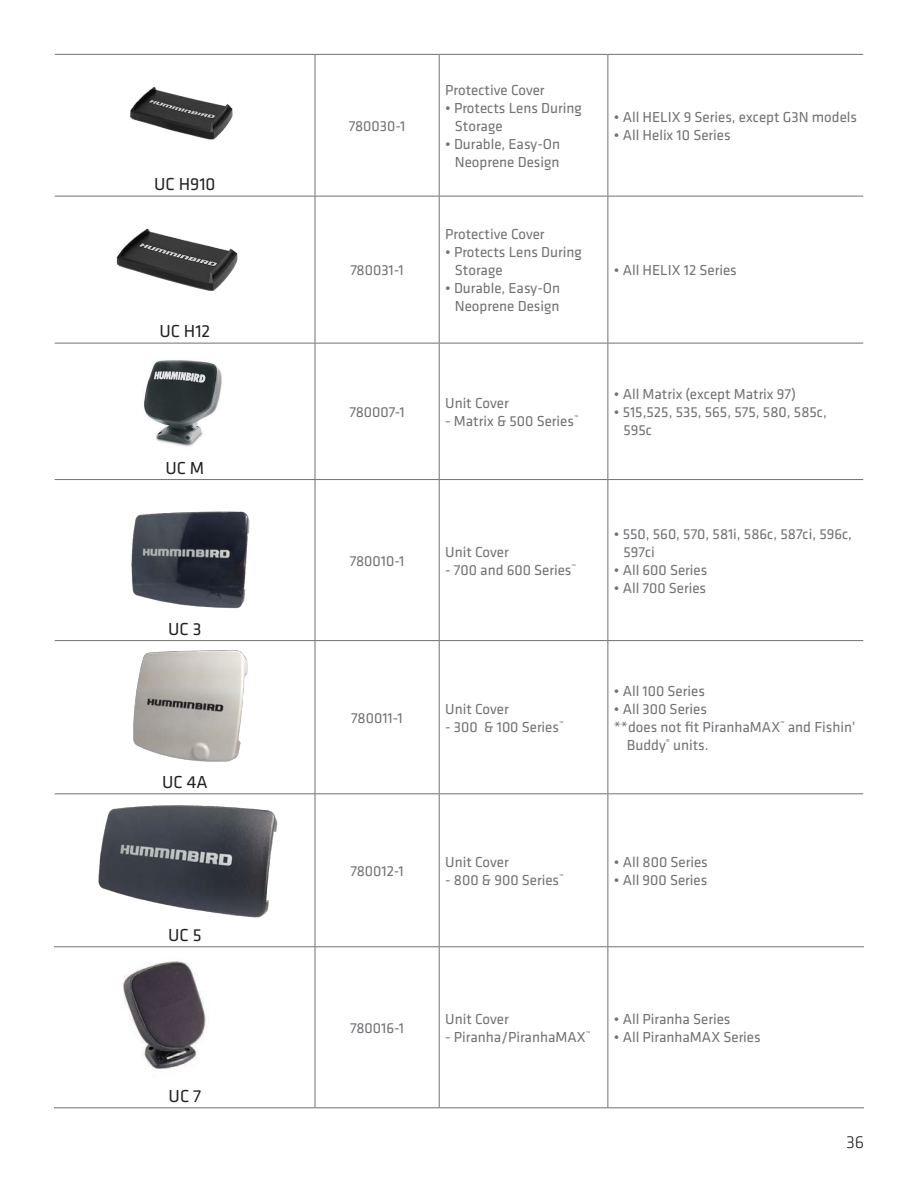
<style>
.page{position:relative;width:918px;height:1188px;background:#fff}
.page>*{position:absolute;margin:0;border:0;box-sizing:border-box;transform-origin:0 0}
.t1{font:18px "Klavika";color:#231f20}
.t2{font:300 18px "Klavika";color:#231f20}
.t3{font:15px/18px "Klavika";color:#717074}
</style>
<div class="page">
<svg style="left:55px;top:55px;width:260px;height:288px"></svg>
<svg style="left:55px;top:641px;width:260px;height:466px"></svg>
<hr style="left:54px;top:947px;width:2px;height:160px;background:#fff">
<hr style="left:55px;top:54px;width:260px;height:1px;background:#717074">
<hr style="left:55px;top:196px;width:260px;height:1px;background:#717074">
<hr style="left:315px;top:55px;width:1px;height:141px;background:#717074">
<hr style="left:315px;top:196px;width:1px;height:147px;background:#717074">
<hr style="left:315px;top:54px;width:124px;height:1px;background:#717074">
<hr style="left:439px;top:54px;width:169px;height:1px;background:#717074">
<hr style="left:439px;top:55px;width:1px;height:141px;background:#717074">
<hr style="left:439px;top:196px;width:1px;height:147px;background:#717074">
<hr style="left:315px;top:196px;width:124px;height:1px;background:#717074">
<hr style="left:439px;top:196px;width:169px;height:1px;background:#717074">
<hr style="left:608px;top:55px;width:1px;height:141px;background:#717074">
<hr style="left:608px;top:196px;width:1px;height:147px;background:#717074">
<hr style="left:608px;top:54px;width:255px;height:1px;background:#717074">
<hr style="left:608px;top:196px;width:255px;height:1px;background:#717074">
<hr style="left:55px;top:343px;width:260px;height:1px;background:#717074">
<hr style="left:55px;top:479px;width:260px;height:1px;background:#717074">
<hr style="left:315px;top:343px;width:1px;height:136px;background:#717074">
<hr style="left:315px;top:480px;width:1px;height:160px;background:#717074">
<hr style="left:315px;top:343px;width:124px;height:1px;background:#717074">
<hr style="left:439px;top:343px;width:169px;height:1px;background:#717074">
<hr style="left:439px;top:343px;width:1px;height:136px;background:#717074">
<hr style="left:439px;top:480px;width:1px;height:160px;background:#717074">
<hr style="left:315px;top:479px;width:124px;height:1px;background:#717074">
<hr style="left:439px;top:479px;width:169px;height:1px;background:#717074">
<hr style="left:608px;top:343px;width:1px;height:136px;background:#717074">
<hr style="left:608px;top:480px;width:1px;height:160px;background:#717074">
<hr style="left:608px;top:343px;width:255px;height:1px;background:#717074">
<hr style="left:608px;top:479px;width:255px;height:1px;background:#717074">
<hr style="left:55px;top:640px;width:260px;height:1px;background:#717074">
<hr style="left:315px;top:641px;width:1px;height:152px;background:#717074">
<hr style="left:315px;top:640px;width:124px;height:1px;background:#717074">
<hr style="left:439px;top:640px;width:169px;height:1px;background:#717074">
<hr style="left:439px;top:641px;width:1px;height:152px;background:#717074">
<hr style="left:608px;top:641px;width:1px;height:152px;background:#717074">
<hr style="left:608px;top:640px;width:255px;height:1px;background:#717074">
<hr style="left:55px;top:793px;width:260px;height:1px;background:#717074">
<hr style="left:315px;top:794px;width:1px;height:152px;background:#717074">
<hr style="left:315px;top:793px;width:124px;height:1px;background:#717074">
<hr style="left:439px;top:793px;width:169px;height:1px;background:#717074">
<hr style="left:439px;top:794px;width:1px;height:152px;background:#717074">
<hr style="left:608px;top:794px;width:1px;height:152px;background:#717074">
<hr style="left:608px;top:793px;width:255px;height:1px;background:#717074">
<hr style="left:54px;top:946px;width:261px;height:1px;background:#717074">
<hr style="left:315px;top:947px;width:1px;height:160px;background:#717074">
<hr style="left:315px;top:946px;width:124px;height:1px;background:#717074">
<hr style="left:439px;top:946px;width:169px;height:1px;background:#717074">
<hr style="left:439px;top:947px;width:1px;height:160px;background:#717074">
<hr style="left:608px;top:947px;width:1px;height:160px;background:#717074">
<hr style="left:608px;top:946px;width:256px;height:1px;background:#717074">
<hr style="left:54px;top:1107px;width:261px;height:1px;background:#717074">
<hr style="left:315px;top:1107px;width:124px;height:1px;background:#717074">
<hr style="left:439px;top:1107px;width:169px;height:1px;background:#717074">
<hr style="left:608px;top:1107px;width:256px;height:1px;background:#717074">
<img style="left:108px;top:71px;width:146px;height:88px">
<img style="left:105px;top:211px;width:152px;height:97px">
<img style="left:144px;top:360px;width:78px;height:87px">
<img style="left:131px;top:511px;width:119px;height:98px">
<div style="left:120px;top:647px;width:130px;height:119px;background:#fff"></div>
<img style="left:133px;top:650px;width:115px;height:112px">
<div style="left:78px;top:800px;width:214px;height:119px;background:#fff"></div>
<img style="left:98px;top:805px;width:180px;height:113px">
<img style="left:120px;top:953px;width:130px;height:127px">
<p class="t1" style="left:154px;top:172px;width:63px">UC H910</p>
<p class="t1" style="left:159px;top:319px;width:53px">UC H12</p>
<p class="t1" style="left:165px;top:456px;width:40px">UC M</p>
<p class="t1" style="left:168px;top:617px;width:35px">UC 3</p>
<p class="t1" style="left:162px;top:770px;width:47px">UC 4A</p>
<p class="t1" style="left:168px;top:923px;width:35px">UC 5</p>
<p class="t1" style="left:169px;top:1084px;width:34px">UC 7</p>
<p class="t3" style="left:349px;top:116px;width:58px">780030-1</p>
<p class="t3" style="left:350px;top:261px;width:55px">780031-1</p>
<p class="t3" style="left:349px;top:403px;width:57px">780007-1</p>
<p class="t3" style="left:350px;top:551px;width:56px">780010-1</p>
<p class="t3" style="left:351px;top:708px;width:53px">780011-1</p>
<p class="t3" style="left:350px;top:861px;width:55px">780012-1</p>
<p class="t3" style="left:445px;top:80px;width:101px">Protective Cover</p>
<p class="t3" style="left:455px;top:98px;width:128px;text-indent:-10px">• Protects Lens During<br>Storage</p>
<p class="t3" style="left:445px;top:134px;width:117px;text-align:center">• Durable, Easy-On<br>Neoprene Design</p>
<p class="t3" style="left:445px;top:225px;width:101px">Protective Cover</p>
<p class="t3" style="left:455px;top:243px;width:128px;text-indent:-10px">• Protects Lens During<br>Storage</p>
<p class="t3" style="left:445px;top:279px;width:117px;text-align:center">• Durable, Easy-On<br>Neoprene Design</p>
<p class="t3" style="left:445px;top:394px;width:65px">Unit Cover</p>
<p class="t3" style="left:445px;top:412px;width:135px">- Matrix &amp; 500 Series<sup>™</sup></p>
<p class="t3" style="left:614px;top:107px;width:245px">• All HELIX 9 Series, except G3N models</p>
<p class="t3" style="left:614px;top:125px;width:118px">• All Helix 10 Series</p>
<p class="t3" style="left:614px;top:261px;width:124px">• All HELIX 12 Series</p>
<p class="t3" style="left:614px;top:385px;width:184px">• All Matrix (except Matrix 97)</p>
<p class="t3" style="left:624px;top:403px;width:205px;text-indent:-10px">• 515,525, 535, 565, 575, 580, 585c,<br>595c</p>
<p class="t3" style="left:445px;top:542px;width:65px">Unit Cover</p>
<p class="t3" style="left:445px;top:560px;width:132px">- 700 and 600 Series<sup>™</sup></p>
<p class="t3" style="left:445px;top:699px;width:65px">Unit Cover</p>
<p class="t3" style="left:445px;top:717px;width:120px">- 300 &amp; 100 Series<sup>™</sup></p>
<p class="t3" style="left:624px;top:524px;width:230px;text-indent:-10px">• 550, 560, 570, 581i, 586c, 587ci, 596c,<br>597ci</p>
<p class="t3" style="left:614px;top:560px;width:95px">• All 600 Series</p>
<p class="t3" style="left:614px;top:578px;width:94px">• All 700 Series</p>
<p class="t3" style="left:614px;top:681px;width:93px">• All 100 Series</p>
<p class="t3" style="left:614px;top:699px;width:95px">• All 300 Series</p>
<p class="t3" style="left:627px;top:717px;width:230px;text-indent:-13px">**does not fit PiranhaMAX<sup>™</sup> and Fishin’<br>Buddy<sup>®</sup> units.</p>
<p class="t3" style="left:445px;top:852px;width:65px">Unit Cover</p>
<p class="t3" style="left:445px;top:870px;width:120px">- 800 &amp; 900 Series<sup>™</sup></p>
<p class="t3" style="left:614px;top:852px;width:95px">• All 800 Series</p>
<p class="t3" style="left:614px;top:870px;width:95px">• All 900 Series</p>
<p class="t3" style="left:350px;top:1018px;width:55px">780016-1</p>
<p class="t3" style="left:445px;top:1009px;width:65px">Unit Cover</p>
<p class="t3" style="left:445px;top:1027px;width:146px">- Piranha/PiranhaMAX<sup>™</sup></p>
<p class="t3" style="left:614px;top:1009px;width:118px">• All Piranha Series</p>
<p class="t3" style="left:614px;top:1027px;width:148px">• All PiranhaMAX Series</p>
<p class="t2" style="left:846px;top:1131px;width:20px">36</p>
</div>
